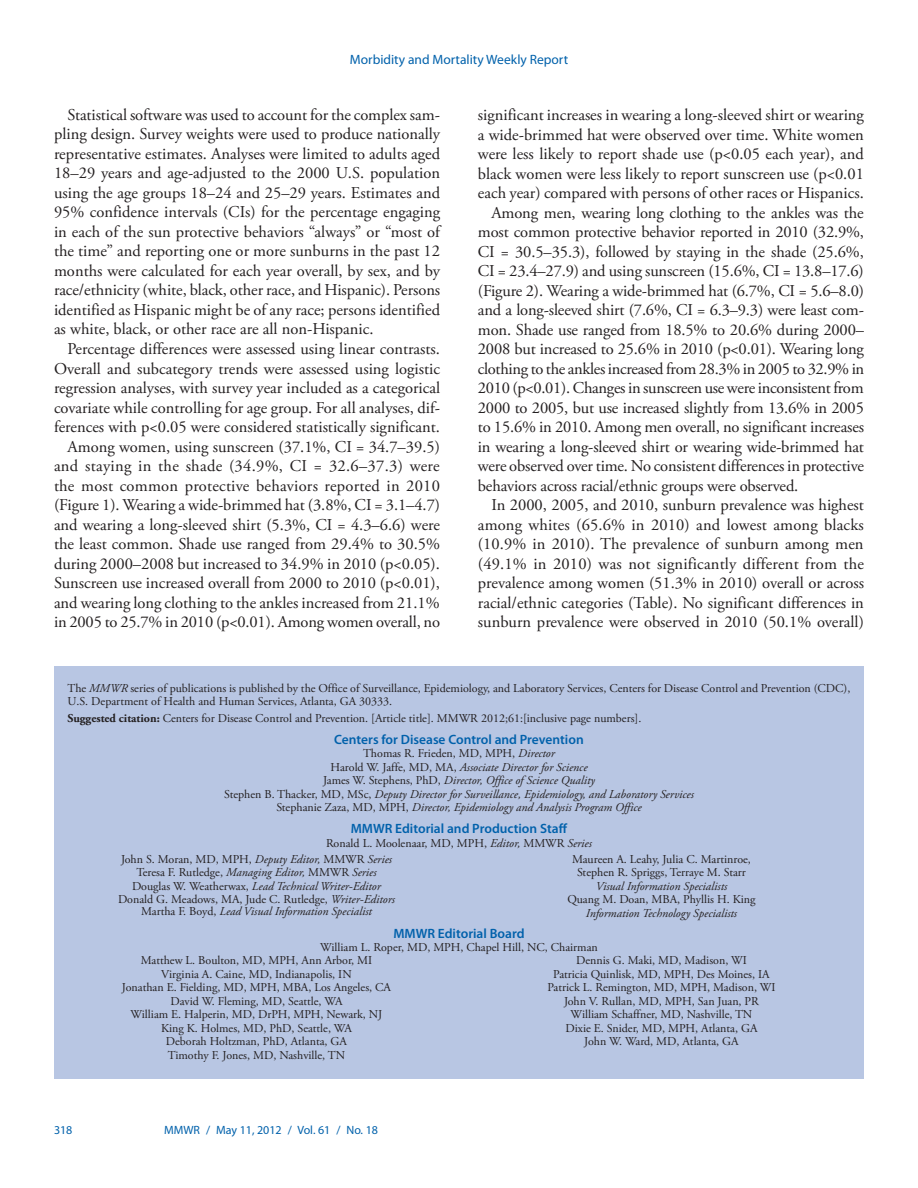
<style>
.page{position:relative;width:918px;height:1188px;background:#fff}
.page>*{position:absolute;margin:0;border:0;box-sizing:border-box;transform-origin:0 0}
.body_copy{font:16.5px/19.5px "Adobe Garamond Pro";color:#231f20;text-align:justify}
.t1{font:600 13.5px "Myriad Pro";color:#0161ab}
.t2{font:13.5px "Myriad Pro";color:#0161ab}
.t3{font:12px/13.5px "Adobe Garamond Pro";color:#231f20;text-align:center}
.t4{font:italic 12px/13.5px "Adobe Garamond Pro";color:#231f20;text-align:center}
.footer_left{font:12px "Myriad Pro";color:#0161ab}
.s1{font-style:italic}
.s2{font-weight:700}
.s3{font-style:normal}
</style>
<div class="page">
<div style="left:54px;top:666px;width:810px;height:413px;background:#b8c6e3"></div>
<p class="t2" style="left:350px;top:51px;width:220px">Morbidity and Mortality Weekly Report</p>
<p class="body_copy" style="left:54px;top:106px;width:388px;text-indent:13px">Statistical software was used to account for the complex sam&shy;pling design. Survey weights were used to produce nationally representative estimates. Analyses were limited to adults aged 18–29 years and age-adjusted to the 2000 U.S. population using the age groups 18–24 and 25–29 years. Estimates and 95% confidence intervals (CIs) for the percentage engaging in each of the sun protective behaviors “always” or “most of the time” and reporting one or more sunburns in the past 12 months were calculated for each year overall, by sex, and by race/ethnicity (white, black, other race, and Hispanic). Persons identified as Hispanic might be of any race; persons identified as white, black, or other race are all non-Hispanic.</p>
<p class="body_copy" style="left:54px;top:340px;width:388px;text-indent:13px">Percentage differences were assessed using linear contrasts.<br>Overall and subcategory trends were assessed using logistic regression analyses, with survey year included as a categorical covariate while controlling for age group. For all analyses, dif&shy;ferences with p&lt;0.05 were considered statistically significant.</p>
<p class="body_copy" style="left:54px;top:437px;width:388px;text-indent:13px">Among women, using sunscreen (37.1%, CI = 34.7–39.5) and staying in the shade (34.9%, CI = 32.6–37.3) were the most common protective behaviors reported in 2010 (Figure 1). Wearing a wide-brimmed hat (3.8%, CI = 3.1–4.7) and wearing a long-sleeved shirt (5.3%, CI = 4.3–6.6) were the least common. Shade use ranged from 29.4% to 30.5% during 2000–2008 but increased to 34.9% in 2010 (p&lt;0.05).<br>Sunscreen use increased overall from 2000 to 2010 (p&lt;0.01), and wearing long clothing to the ankles increased from 21.1% in 2005 to 25.7% in 2010 (p&lt;0.01). Among women overall, no</p>
<p class="body_copy" style="left:478px;top:106px;width:388px">significant increases in wearing a long-sleeved shirt or wearing a wide-brimmed hat were observed over time. White women were less likely to report shade use (p&lt;0.05 each year), and black women were less likely to report sunscreen use (p&lt;0.01 each year) compared with persons of other races or Hispanics.</p>
<p class="body_copy" style="left:478px;top:203px;width:388px;text-indent:13px">Among men, wearing long clothing to the ankles was the most common protective behavior reported in 2010 (32.9%, CI = 30.5–35.3), followed by staying in the shade (25.6%, CI = 23.4–27.9) and using sunscreen (15.6%, CI = 13.8–17.6) (Figure 2). Wearing a wide-brimmed hat (6.7%, CI = 5.6–8.0) and a long-sleeved shirt (7.6%, CI = 6.3–9.3) were least com&shy;mon. Shade use ranged from 18.5% to 20.6% during 2000– 2008 but increased to 25.6% in 2010 (p&lt;0.01). Wearing long clothing to the ankles increased from 28.3% in 2005 to 32.9% in 2010 (p&lt;0.01). Changes in sunscreen use were inconsistent from 2000 to 2005, but use increased slightly from 13.6% in 2005 to 15.6% in 2010. Among men overall, no significant increases in wearing a long-sleeved shirt or wearing wide-brimmed hat were observed over time. No consistent differences in protective behaviors across racial/ethnic groups were observed.</p>
<p class="body_copy" style="left:478px;top:496px;width:388px;text-indent:13px">In 2000, 2005, and 2010, sunburn prevalence was highest among whites (65.6% in 2010) and lowest among blacks (10.9% in 2010). The prevalence of sunburn among men (49.1% in 2010) was not significantly different from the prevalence among women (51.3% in 2010) overall or across racial/ethnic categories (Table). No significant differences in sunburn prevalence were observed in 2010 (50.1% overall)</p>
<p class="t3" style="left:68px;top:682px;width:784px;text-align:left">The <span class="s1">MMWR</span> series of publications is published by the Office of Surveillance, Epidemiology, and Laboratory Services, Centers for Disease Control and Prevention (CDC),<br>U.S. Department of Health and Human Services, Atlanta, GA 30333.</p>
<p class="t3" style="left:68px;top:712px;width:575px"><span class="s2">Suggested citation:</span> Centers for Disease Control and Prevention. [Article title]. MMWR 2012;61:[inclusive page numbers].</p>
<p class="t1" style="left:334px;top:731px;width:251px">Centers for Disease Control and Prevention</p>
<p class="t4" style="left:224px;top:747px;width:471px"><span class="s3">Thomas R. Frieden, MD, MPH,</span> Director<br><span class="s3">Harold W. Jaffe, MD, MA,</span> Associate Director for Science<br><span class="s3">James W. Stephens, PhD,</span> Director, Office of Science Quality<br><span class="s3">Stephen B. Thacker, MD, MSc,</span> Deputy Director for Surveillance, Epidemiology, and Laboratory Services <span class="s3">Stephanie Zaza, MD, MPH,</span> Director, Epidemiology and Analysis Program Office</p>
<p class="t1" style="left:351px;top:820px;width:218px">MMWR Editorial and Production Staff</p>
<p class="t3" style="left:121px;top:835px;width:472px;line-height:15.9px;text-align:left;text-indent:205px">Ronald L. Moolenaar, MD, MPH, <span class="s1">Editor,</span> MMWR <span class="s1">Series<br></span>John S. Moran, MD, MPH, <span class="s1">Deputy Editor,</span> MMWR <span class="s1">Series</span></p>
<p class="t3" style="left:118px;top:866px;width:278px">Teresa F. Rutledge, <span class="s1">Managing Editor,</span> MMWR <span class="s1">Series<br></span>Douglas W. Weatherwax, <span class="s1">Lead Technical Writer-Editor<br></span>Donald G. Meadows, MA, Jude C. Rutledge, <span class="s1">Writer-Editors</span></p>
<p class="t4" style="left:141px;top:905px;width:232px"><span class="s3">Martha F. Boyd,</span> Lead Visual Information Specialist</p>
<p class="t3" style="left:572px;top:852px;width:180px">Maureen A. Leahy, Julia C. Martinroe,<br>Stephen R. Spriggs, Terraye M. Starr</p>
<p class="t4" style="left:596px;top:879px;width:133px">Visual Information Specialists</p>
<p class="t3" style="left:567px;top:893px;width:190px">Quang M. Doan, MBA, Phyllis H. King</p>
<p class="t4" style="left:586px;top:906px;width:153px">Information Technology Specialists</p>
<p class="t1" style="left:393px;top:925px;width:133px">MMWR Editorial Board</p>
<p class="t3" style="left:320px;top:941px;width:279px">William L. Roper, MD, MPH, Chapel Hill, NC, Chairman</p>
<p class="t3" style="left:141px;top:954px;width:233px">Matthew L. Boulton, MD, MPH, Ann Arbor, MI</p>
<p class="t3" style="left:161px;top:968px;width:192px">Virginia A. Caine, MD, Indianapolis, IN</p>
<p class="t3" style="left:122px;top:981px;width:271px">Jonathan E. Fielding, MD, MPH, MBA, Los Angeles, CA</p>
<p class="t3" style="left:170px;top:995px;width:174px">David W. Fleming, MD, Seattle, WA</p>
<p class="t3" style="left:131px;top:1008px;width:253px">William E. Halperin, MD, DrPH, MPH, Newark, NJ</p>
<p class="t3" style="left:161px;top:1022px;width:192px">King K. Holmes, MD, PhD, Seattle, WA</p>
<p class="t3" style="left:166px;top:1035px;width:183px">Deborah Holtzman, PhD, Atlanta, GA</p>
<p class="t3" style="left:168px;top:1049px;width:179px">Timothy F. Jones, MD, Nashville, TN</p>
<p class="t3" style="left:548px;top:954px;width:229px">Dennis G. Maki, MD, Madison, WI<br>Patricia Quinlisk, MD, MPH, Des Moines, IA Patrick L. Remington, MD, MPH, Madison, WI John V. Rullan, MD, MPH, San Juan, PR William Schaffner, MD, Nashville, TN<br>Dixie E. Snider, MD, MPH, Atlanta, GA<br>John W. Ward, MD, Atlanta, GA</p>
<p class="footer_left" style="left:54px;top:1123px;width:20px">318</p>
<p class="footer_left" style="left:164px;top:1123px;width:215px">MMWR / May 11, 2012 / Vol. 61 / No. 18</p>
</div>
